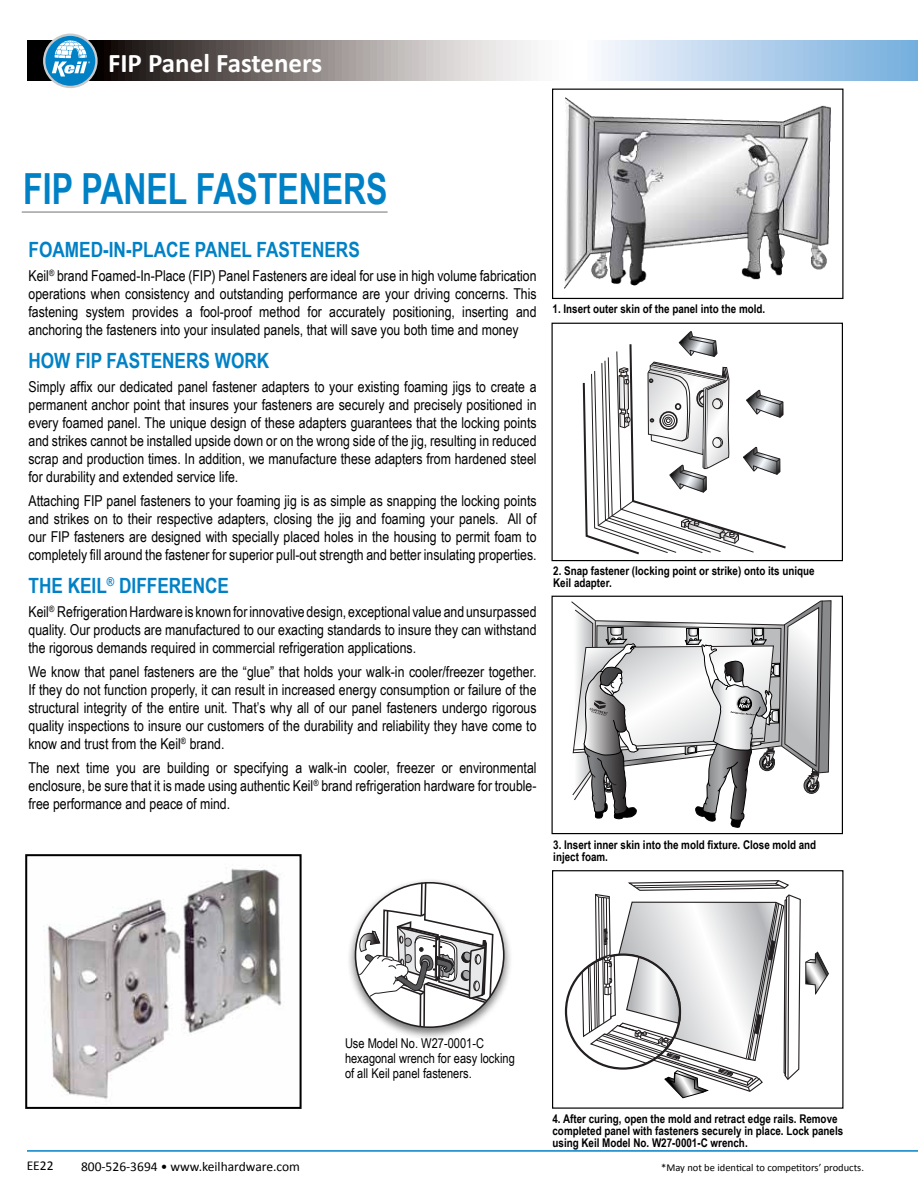
<style>
.page{position:relative;width:918px;height:1188px;background:#fff}
.page>*{position:absolute;margin:0;border:0;box-sizing:border-box;transform-origin:0 0}
.t1{font:700 42.9px "Arial Narrow";color:#0081c6;scale:.91 1}
.t2{font:700 27px "Calibri";color:#fff}
.t3{font:700 21px "Arial Narrow";color:#0081c6}
.t4{font:15px/18px "Arial Narrow";color:#000;text-align:justify}
.t5{font:13.5px/15px "Arial Narrow";color:#000}
.t6{font:13.5px "Calibri";color:#000}
.t7{font:700 12px/12px "Arial Narrow";color:#000}
.t8{font:10.5px "Calibri";color:#000}
</style>
<div class="page">
<svg style="left:27px;top:40px;width:891px;height:41px;background:#a0a8b1"></svg>
<svg style="left:44px;top:35px;width:52px;height:52px"></svg>
<div style="left:43px;top:34px;width:55px;height:54px;border:2px solid #c9cacc;border-radius:50%"></div>
<svg style="left:52px;top:40px;width:38px;height:37px"></svg>
<hr style="left:27px;top:1150px;width:891px;height:2px;background:#0081c6">
<img style="left:43px;top:865px;width:239px;height:234px">
<div style="left:25px;top:854px;width:277px;height:255px;border:2px solid #000"></div>
<div style="left:347px;top:878px;width:166px;height:162px;background:#000;opacity:.55"></div>
<svg style="left:358px;top:881px;width:137px;height:151px"></svg>
<div style="left:552px;top:89px;width:291px;height:210px;border:1px solid #000"></div>
<img style="left:565px;top:98px;width:266px;height:190px">
<div style="left:552px;top:323px;width:291px;height:238px;border:1px solid #000"></div>
<svg style="left:582px;top:331px;width:204px;height:224px"></svg>
<div style="left:552px;top:596px;width:291px;height:238px;border:1px solid #000"></div>
<svg style="left:571px;top:600px;width:261px;height:173px"></svg>
<svg style="left:572px;top:600px;width:251px;height:228px"></svg>
<svg style="left:581px;top:880px;width:248px;height:219px"></svg>
<div style="left:552px;top:870px;width:291px;height:239px;border:1px solid #000"></div>
<hr style="left:22px;top:211px;width:366px;height:2px;background:#9fa1a4">
<h2 class="t2" style="left:108px;top:46px;width:216px">FIP Panel Fasteners</h2>
<h1 class="t1" style="left:23px;top:164px;width:402px">FIP PANEL FASTENERS</h1>
<h3 class="t3" style="left:28px;top:238px;width:333px">FOAMED-IN-PLACE PANEL FASTENERS</h3>
<p class="t4" style="left:28px;top:267px;width:510px">Keil<sup>®</sup> brand Foamed-In-Place (FIP) Panel Fasteners are ideal for use in high volume fabrication operations when consistency and outstanding performance are your driving concerns. This fastening system provides a fool-proof method for accurately positioning, inserting and anchoring the fasteners into your insulated panels, that will save you both time and money</p>
<h3 class="t3" style="left:28px;top:349px;width:242px">HOW FIP FASTENERS WORK</h3>
<p class="t4" style="left:28px;top:378px;width:510px">Simply affix our dedicated panel fastener adapters to your existing foaming jigs to create a permanent anchor point that insures your fasteners are securely and precisely positioned in every foamed panel. The unique design of these adapters guarantees that the locking points and strikes cannot be installed upside down or on the wrong side of the jig, resulting in reduced scrap and production times. In addition, we manufacture these adapters from hardened steel for durability and extended service life.</p>
<p class="t4" style="left:28px;top:492px;width:510px">Attaching FIP panel fasteners to your foaming jig is as simple as snapping the locking points and strikes on to their respective adapters, closing the jig and foaming your panels. All of our FIP fasteners are designed with specially placed holes in the housing to permit foam to completely fill around the fastener for superior pull-out strength and better insulating properties.</p>
<h3 class="t3" style="left:28px;top:574px;width:202px">THE KEIL<sup>®</sup> DIFFERENCE</h3>
<p class="t4" style="left:28px;top:603px;width:510px">Keil<sup>®</sup> Refrigeration Hardware is known for innovative design, exceptional value and unsurpassed quality. Our products are manufactured to our exacting standards to insure they can withstand the rigorous demands required in commercial refrigeration applications.</p>
<p class="t4" style="left:28px;top:663px;width:510px">We know that panel fasteners are the “glue” that holds your walk-in cooler/freezer together.<br>If they do not function properly, it can result in increased energy consumption or failure of the structural integrity of the entire unit. That’s why all of our panel fasteners undergo rigorous quality inspections to insure our customers of the durability and reliability they have come to know and trust from the Keil<sup>®</sup> brand.</p>
<p class="t4" style="left:28px;top:759px;width:510px">The next time you are building or specifying a walk-in cooler, freezer or environmental enclosure, be sure that it is made using authentic Keil<sup>®</sup> brand refrigeration hardware for trouble&shy;free performance and peace of mind.</p>
<p class="t7" style="left:553px;top:303px;width:214px">1. Insert outer skin of the panel into the mold.</p>
<p class="t7" style="left:553px;top:565px;width:263px">2. Snap fastener (locking point or strike) onto its unique<br>Keil adapter.</p>
<p class="t7" style="left:553px;top:838px;width:265px">3. Insert inner skin into the mold fixture. Close mold and inject foam.</p>
<p class="t5" style="left:345px;top:1036px;width:171px">Use Model No. W27-0001-C hexagonal wrench for easy locking of all Keil panel fasteners.</p>
<p class="t7" style="left:553px;top:1112px;width:292px">4. After curing, open the mold and retract edge rails. Remove completed panel with fasteners securely in place. Lock panels using Keil Model No. W27-0001-C wrench.</p>
<p class="t6" style="left:27px;top:1157px;width:28px">EE22</p>
<p class="t6" style="left:81px;top:1158px;width:221px">800-526-3694 • www.keilhardware.com</p>
<p class="t8" style="left:661px;top:1161px;width:204px">*May not be identical to competitors’ products.</p>
</div>
